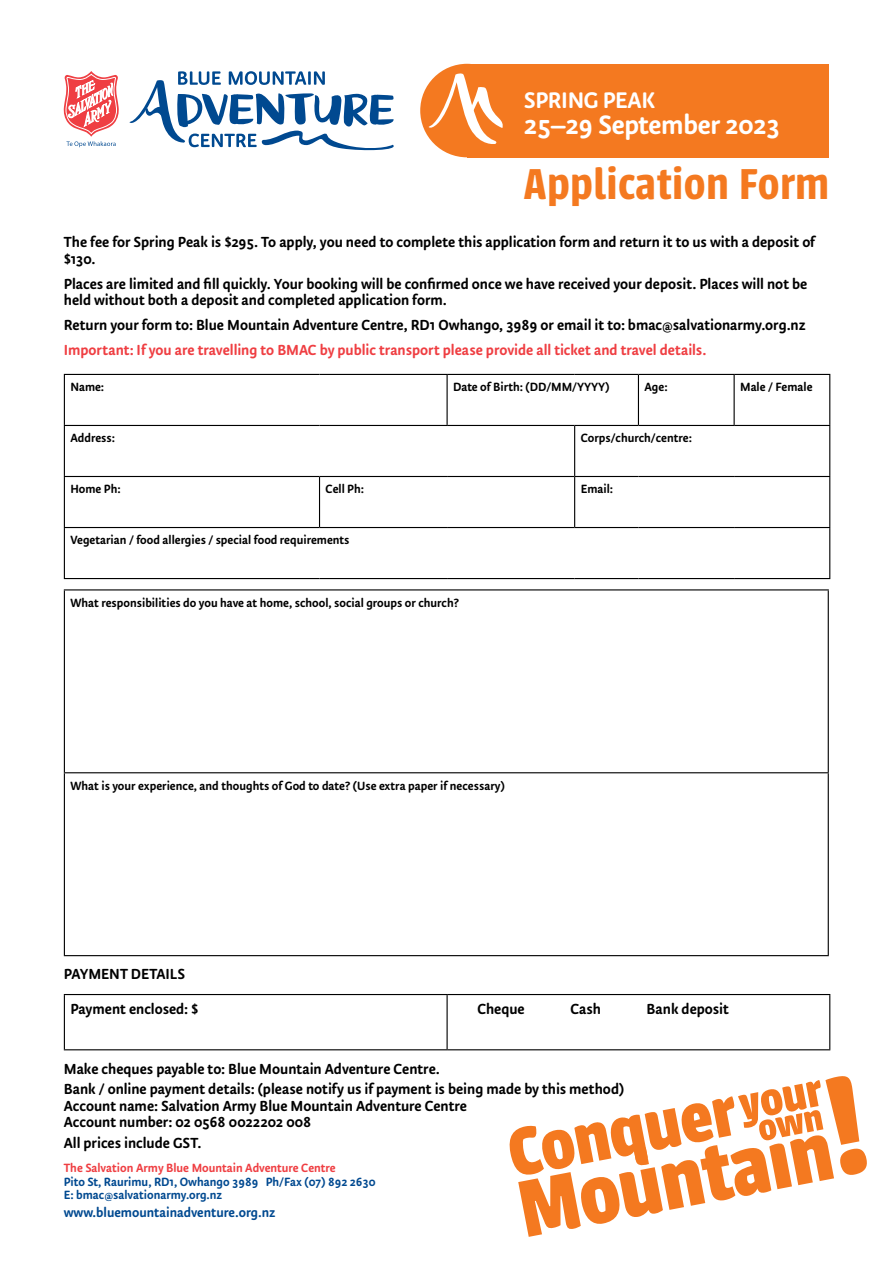
<style>
.page{position:relative;width:893px;height:1263px;background:#fff}
.page>*{position:absolute;margin:0;border:0;box-sizing:border-box;transform-origin:0 0}
.t1{font:600 47.55px "Urbana";letter-spacing:.01em;color:#f47920}
.t2{font:500 30px "Tempera Rose";letter-spacing:-.01em;color:#fff}
.t3{font:500 25.5px "Tempera Rose";letter-spacing:-.01em;color:#fff}
.t4{font:500 16.5px/16.5px "Tempera Rose";letter-spacing:-.005em;color:#000}
.t5{font:500 16.5px "Tempera Rose";letter-spacing:-.005em;color:#ef3e42}
.t6{font:500 15px "Tempera Rose";color:#004990}
.t7{font:500 13.5px "Tempera Rose";color:#000}
.t8{font:500 13.5px/13.5px "Tempera Rose";color:#004990}
.t9{font:500 13.5px "Tempera Rose";color:#ef3e42}
</style>
<div class="page">
<hr style="left:64px;top:374px;width:256px;height:1px;background:#000">
<hr style="left:64px;top:375px;width:1px;height:50px;background:#000">
<hr style="left:320px;top:374px;width:127px;height:1px;background:#000">
<hr style="left:447px;top:374px;width:128px;height:1px;background:#000">
<hr style="left:447px;top:375px;width:1px;height:50px;background:#000">
<hr style="left:575px;top:374px;width:63px;height:1px;background:#000">
<hr style="left:638px;top:374px;width:96px;height:1px;background:#000">
<hr style="left:638px;top:375px;width:1px;height:50px;background:#000">
<hr style="left:734px;top:374px;width:96px;height:1px;background:#000">
<hr style="left:734px;top:375px;width:1px;height:50px;background:#000">
<hr style="left:829px;top:375px;width:1px;height:50px;background:#000">
<hr style="left:64px;top:425px;width:256px;height:1px;background:#000">
<hr style="left:64px;top:426px;width:1px;height:50px;background:#000">
<hr style="left:320px;top:425px;width:127px;height:1px;background:#000">
<hr style="left:447px;top:425px;width:128px;height:1px;background:#000">
<hr style="left:575px;top:425px;width:63px;height:1px;background:#000">
<hr style="left:574px;top:426px;width:1px;height:50px;background:#000">
<hr style="left:638px;top:425px;width:96px;height:1px;background:#000">
<hr style="left:734px;top:425px;width:96px;height:1px;background:#000">
<hr style="left:829px;top:426px;width:1px;height:50px;background:#000">
<hr style="left:64px;top:476px;width:256px;height:1px;background:#000">
<hr style="left:64px;top:477px;width:1px;height:50px;background:#000">
<hr style="left:320px;top:476px;width:127px;height:1px;background:#000">
<hr style="left:319px;top:477px;width:1px;height:50px;background:#000">
<hr style="left:447px;top:476px;width:128px;height:1px;background:#000">
<hr style="left:575px;top:476px;width:63px;height:1px;background:#000">
<hr style="left:574px;top:477px;width:1px;height:50px;background:#000">
<hr style="left:638px;top:476px;width:96px;height:1px;background:#000">
<hr style="left:734px;top:476px;width:96px;height:1px;background:#000">
<hr style="left:829px;top:477px;width:1px;height:50px;background:#000">
<hr style="left:64px;top:527px;width:256px;height:1px;background:#000">
<hr style="left:64px;top:528px;width:1px;height:50px;background:#000">
<hr style="left:320px;top:527px;width:127px;height:1px;background:#000">
<hr style="left:447px;top:527px;width:128px;height:1px;background:#000">
<hr style="left:575px;top:527px;width:63px;height:1px;background:#000">
<hr style="left:638px;top:527px;width:96px;height:1px;background:#000">
<hr style="left:734px;top:527px;width:96px;height:1px;background:#000">
<hr style="left:829px;top:528px;width:1px;height:50px;background:#000">
<hr style="left:64px;top:578px;width:256px;height:1px;background:#000">
<hr style="left:320px;top:578px;width:127px;height:1px;background:#000">
<hr style="left:447px;top:578px;width:128px;height:1px;background:#000">
<hr style="left:575px;top:578px;width:63px;height:1px;background:#000">
<hr style="left:638px;top:578px;width:96px;height:1px;background:#000">
<hr style="left:734px;top:578px;width:96px;height:1px;background:#000">
<hr style="left:64px;top:589px;width:765px;height:1px;background:#000">
<hr style="left:64px;top:590px;width:1px;height:182px;background:#000">
<hr style="left:828px;top:590px;width:1px;height:182px;background:#000">
<hr style="left:64px;top:772px;width:765px;height:1px;background:#000">
<hr style="left:64px;top:773px;width:1px;height:182px;background:#000">
<hr style="left:828px;top:773px;width:1px;height:182px;background:#000">
<hr style="left:64px;top:955px;width:765px;height:1px;background:#000">
<hr style="left:64px;top:994px;width:383px;height:1px;background:#000">
<hr style="left:64px;top:995px;width:1px;height:54px;background:#000">
<hr style="left:447px;top:994px;width:383px;height:1px;background:#000">
<hr style="left:447px;top:995px;width:1px;height:54px;background:#000">
<hr style="left:64px;top:1049px;width:383px;height:1px;background:#000">
<hr style="left:447px;top:1049px;width:383px;height:1px;background:#000">
<div style="left:468px;top:64px;width:361px;height:93px;background:#f47920"></div>
<svg style="left:507px;top:994px;width:360px;height:243px"></svg>
<div style="left:420px;top:64px;width:94px;height:93px;background:#f47920;border-radius:50%"></div>
<svg style="left:429px;top:72px;width:74px;height:75px"></svg>
<svg style="left:63px;top:71px;width:56px;height:76px"></svg>
<svg style="left:129px;top:71px;width:265px;height:80px"></svg>
<h3 class="t3" style="left:524px;top:87px;width:133px">SPRING PEAK</h3>
<h2 class="t2" style="left:524px;top:109px;width:258px">25–29 September 2023</h2>
<h1 class="t1" style="left:524px;top:158px;width:307px">Application Form</h1>
<p class="t4" style="left:64px;top:234px;width:753px">The fee for Spring Peak is $295. To apply, you need to complete this application form and return it to us with a deposit of $130.</p>
<p class="t4" style="left:64px;top:275px;width:745px">Places are limited and fill quickly. Your booking will be confirmed once we have received your deposit. Places will not be held without both a deposit and completed application form.</p>
<p class="t4" style="left:64px;top:317px;width:743px">Return your form to: Blue Mountain Adventure Centre, RD1 Owhango, 3989 or email it to: bmac@salvationarmy.org.nz</p>
<p class="t5" style="left:64px;top:342px;width:644px">Important: If you are travelling to BMAC by public transport please provide all ticket and travel details.</p>
<p class="t7" style="left:70px;top:380px;width:35px">Name:</p>
<p class="t7" style="left:453px;top:380px;width:158px">Date of Birth: (DD/MM/YYYY)</p>
<p class="t7" style="left:644px;top:380px;width:25px">Age:</p>
<p class="t7" style="left:740px;top:380px;width:74px">Male / Female</p>
<p class="t7" style="left:70px;top:431px;width:46px">Address:</p>
<p class="t7" style="left:581px;top:431px;width:113px">Corps/church/centre:</p>
<p class="t7" style="left:70px;top:482px;width:52px">Home Ph:</p>
<p class="t7" style="left:326px;top:482px;width:40px">Cell Ph:</p>
<p class="t7" style="left:581px;top:482px;width:34px">Email:</p>
<p class="t7" style="left:70px;top:533px;width:281px">Vegetarian / food allergies / special food requirements</p>
<p class="t7" style="left:70px;top:596px;width:390px">What responsibilities do you have at home, school, social groups or church?</p>
<p class="t7" style="left:70px;top:778px;width:436px">What is your experience, and thoughts of God to date? (Use extra paper if necessary)</p>
<p class="t4" style="left:70px;top:957px;width:130px;line-height:34.2px;text-indent:-7px">PAYMENT DETAILS<br>Payment enclosed: $</p>
<p class="t4" style="left:477px;top:1000px;width:49px">Cheque</p>
<p class="t4" style="left:570px;top:1000px;width:32px">Cash</p>
<p class="t4" style="left:647px;top:1000px;width:84px">Bank deposit</p>
<p class="t4" style="left:64px;top:1058px;width:562px;line-height:20.7px">Make cheques payable to: Blue Mountain Adventure Centre.<br>Bank / online payment details: (please notify us if payment is being made by this method)</p>
<p class="t4" style="left:64px;top:1098px;width:405px">Account name: Salvation Army Blue Mountain Adventure Centre<br>Account number: 02 0568 0022202 008</p>
<p class="t4" style="left:64px;top:1135px;width:139px">All prices include GST.</p>
<p class="t9" style="left:64px;top:1161px;width:273px">The Salvation Army Blue Mountain Adventure Centre</p>
<p class="t8" style="left:64px;top:1175px;width:313px">Pito St, Raurimu, RD1, Owhango 3989 Ph/Fax (07) 892 2630<br>E: bmac@salvationarmy.org.nz</p>
<p class="t6" style="left:64px;top:1205px;width:213px">www.bluemountainadventure.org.nz</p>
</div>
